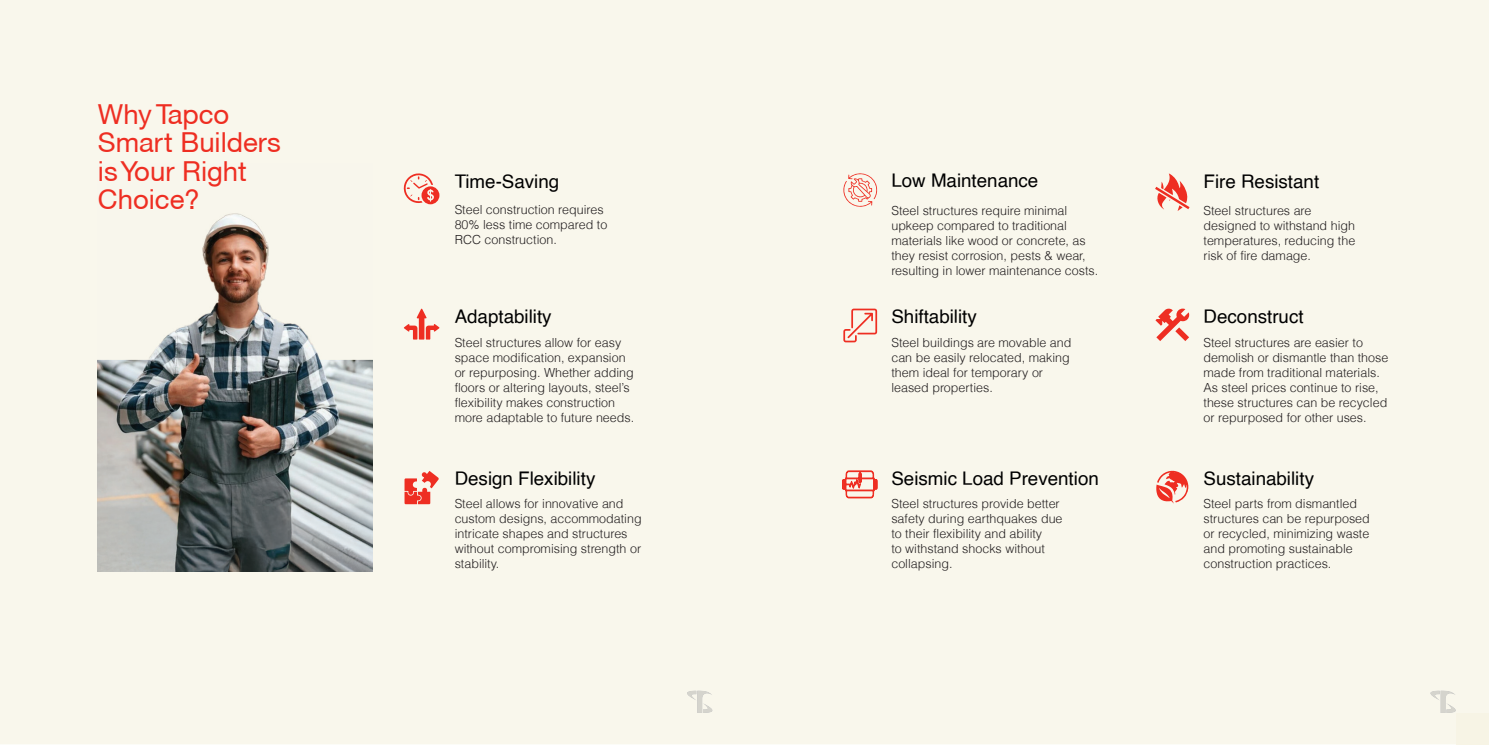
<style>
.page{position:relative;width:1489px;height:745px;background:#fff}
.page>*{position:absolute;margin:0;border:0;box-sizing:border-box;transform-origin:0 0}
.t1{font:27.5px/28.5px "Helvetica Neue CE";color:#ee2e22}
.t2{font:18.75px "Helvetica";color:#000}
.t3{font:300 12.5px/15px "Helvetica";color:#231f20}
</style>
<div class="page">
<hr style="left:1456px;top:743px;width:32px;height:1px;background:#f9f7ec">
<div style="left:0;top:0;width:1488px;height:743px;background:#f9f7ec"></div>
<svg style="left:1426px;top:690px;width:33px;height:22px"></svg>
<svg style="left:683px;top:690px;width:33px;height:22px"></svg>
<div style="left:1456px;top:712px;width:32px;height:31px;background:#f7f4e5"></div>
<img style="left:98px;top:163px;width:274px;height:408px">
<svg style="left:402px;top:172px;width:37px;height:32px"></svg>
<svg style="left:404px;top:470px;width:35px;height:34px"></svg>
<svg style="left:403px;top:308px;width:36px;height:31px"></svg>
<svg style="left:1154px;top:173px;width:35px;height:38px"></svg>
<svg style="left:1156px;top:470px;width:32px;height:33px"></svg>
<svg style="left:840px;top:169px;width:38px;height:42px;background:#f7d9ce"></svg>
<svg style="left:842px;top:470px;width:35px;height:28px"></svg>
<svg style="left:843px;top:308px;width:34px;height:34px"></svg>
<svg style="left:1155px;top:308px;width:34px;height:33px"></svg>
<h1 class="t1" style="left:98px;top:100px;width:184px">Why Tapco<br>Smart Builders is Your Right<br>Choice?</h1>
<h2 class="t2" style="left:454px;top:166px;width:106px">Time-Saving</h2>
<p class="t3" style="left:454px;top:201px;width:154px">Steel construction requires<br>80% less time compared to<br>RCC construction.</p>
<h2 class="t2" style="left:454px;top:301px;width:98px">Adaptability</h2>
<p class="t3" style="left:454px;top:334px;width:181px">Steel structures allow for easy space modification, expansion or repurposing. Whether adding floors or altering layouts, steel’s flexibility makes construction more adaptable to future needs.</p>
<h2 class="t2" style="left:454px;top:463px;width:142px">Design Flexibility</h2>
<p class="t3" style="left:454px;top:495px;width:188px">Steel allows for innovative and custom designs, accommodating intricate shapes and structures without compromising strength or stability.</p>
<h2 class="t2" style="left:891px;top:166px;width:148px">Low Maintenance</h2>
<p class="t3" style="left:891px;top:202px;width:208px">Steel structures require minimal upkeep compared to traditional materials like wood or concrete, as they resist corrosion, pests &amp; wear, resulting in lower maintenance costs.</p>
<h2 class="t2" style="left:1203px;top:166px;width:117px">Fire Resistant</h2>
<p class="t3" style="left:1203px;top:202px;width:153px">Steel structures are designed to withstand high temperatures, reducing the risk of fire damage.</p>
<h2 class="t2" style="left:891px;top:301px;width:87px">Shiftability</h2>
<p class="t3" style="left:891px;top:334px;width:181px">Steel buildings are movable and can be easily relocated, making them ideal for temporary or leased properties.</p>
<p class="t3" style="left:1203px;top:334px;width:186px">Steel structures are easier to demolish or dismantle than those made from traditional materials.<br>As steel prices continue to rise, these structures can be recycled or repurposed for other uses.</p>
<h2 class="t2" style="left:1203px;top:301px;width:102px">Deconstruct</h2>
<h2 class="t2" style="left:891px;top:463px;width:209px">Seismic Load Prevention</h2>
<p class="t3" style="left:891px;top:495px;width:173px">Steel structures provide better safety during earthquakes due to their flexibility and ability<br>to withstand shocks without collapsing.</p>
<h2 class="t2" style="left:1203px;top:463px;width:112px">Sustainability</h2>
<p class="t3" style="left:1203px;top:495px;width:168px">Steel parts from dismantled structures can be repurposed or recycled, minimizing waste and promoting sustainable construction practices.</p>
</div>
